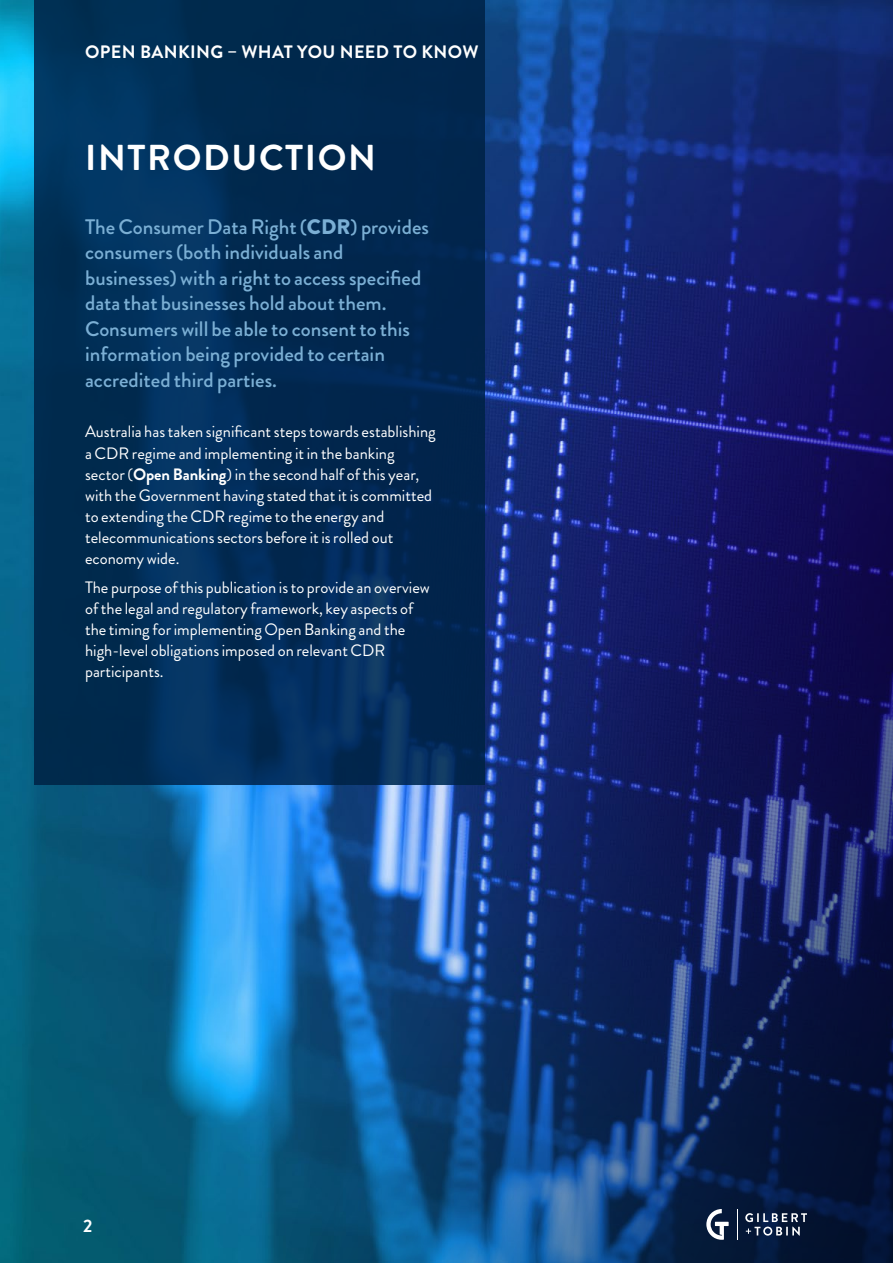
<style>
.page{position:relative;width:893px;height:1263px;background:#fff}
.page>*{position:absolute;margin:0;border:0;box-sizing:border-box;transform-origin:0 0}
.t1{font:700 36px "Brandon Grotesque";letter-spacing:.045em;color:#fff}
.t2{font:500 21px/25.5px "Brandon Grotesque";color:#7bafd4}
.t3{font:700 18px "Brandon Grotesque";letter-spacing:.02em;color:#fff}
.t4{font:16.5px/21px "Brandon Grotesque";color:#fff}
.s1{font-weight:900}
.s2{font-weight:700}
</style>
<div class="page">
<img style="left:0;top:0;width:893px;height:1263px">
<svg style="left:34px;top:0;width:451px;height:785px;background:#012b54"></svg>
<svg style="left:745px;top:1213px;width:62px;height:22px"></svg>
<svg style="left:706px;top:1209px;width:23px;height:31px"></svg>
<hr style="left:737px;top:1209px;width:1px;height:31px;background:#fff">
<p class="t3" style="left:85px;top:40px;width:395px">OPEN BANKING – WHAT YOU NEED TO KNOW</p>
<h1 class="t1" style="left:85px;top:133px;width:292px">INTRODUCTION</h1>
<p class="t2" style="left:85px;top:214px;width:345px">The Consumer Data Right (<span class="s1">CDR</span>) provides consumers (both individuals and businesses) with a right to access specified data that businesses hold about them.<br>Consumers will be able to consent to this information being provided to certain accredited third parties.</p>
<p class="t4" style="left:85px;top:422px;width:352px">Australia has taken significant steps towards establishing a CDR regime and implementing it in the banking sector (<span class="s2">Open Banking</span>) in the second half of this year, with the Government having stated that it is committed to extending the CDR regime to the energy and telecommunications sectors before it is rolled out economy wide.</p>
<p class="t4" style="left:85px;top:577px;width:346px">The purpose of this publication is to provide an overview of the legal and regulatory framework, key aspects of the timing for implementing Open Banking and the high-level obligations imposed on relevant CDR participants.</p>
<p class="t3" style="left:83px;top:1213px;width:11px">2</p>
</div>
